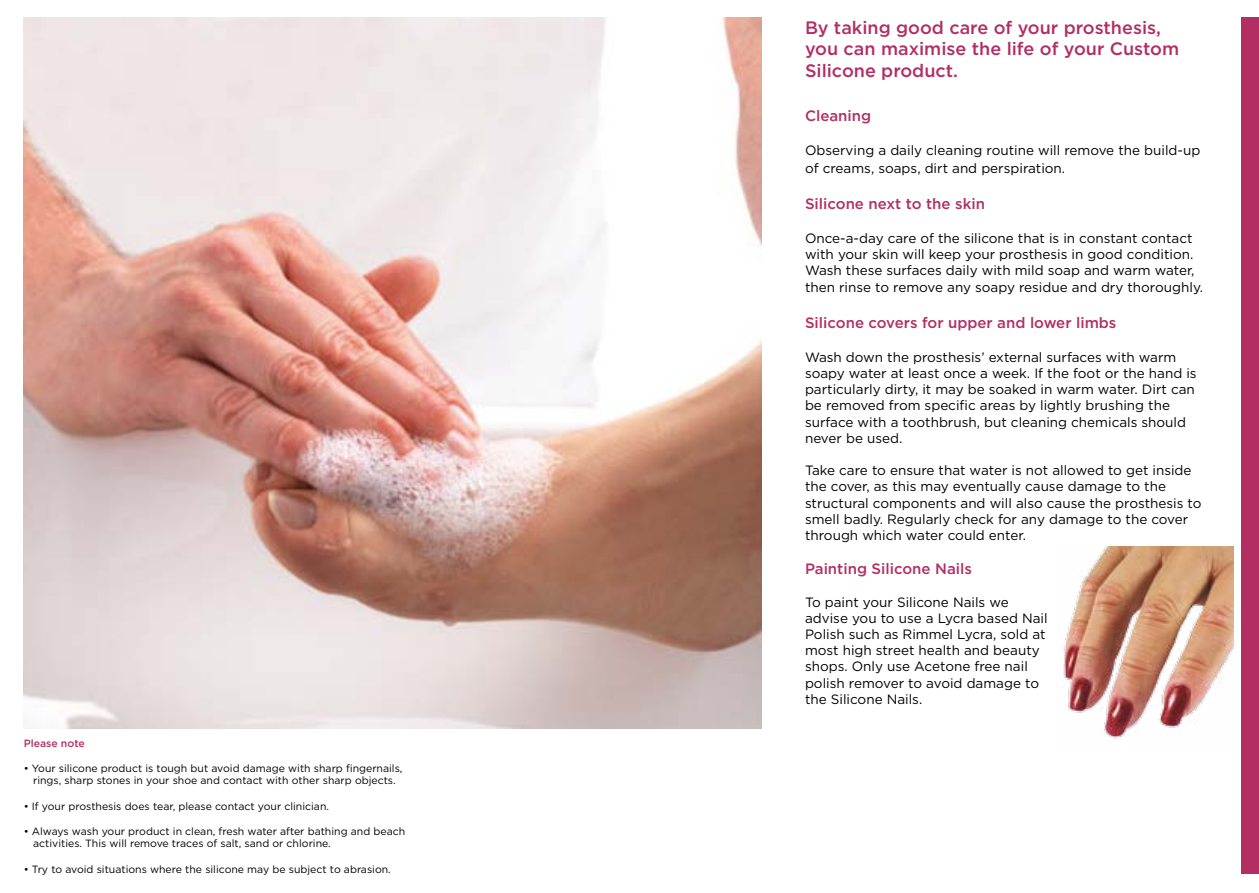
<style>
.page{position:relative;width:1259px;height:893px;background:#fff}
.page>*{position:absolute;margin:0;border:0;box-sizing:border-box;transform-origin:0 0}
.t1{font:500 18px/21.6px "Gotham";color:#b22e63}
.t2{font:500 15px "Gotham";color:#b22e63}
.t3{font:13.5px/16.2px "Gotham";color:#000}
.t4{font:10.5px/12.6px "Gotham";color:#000;text-align:center}
.t5{font:500 10.5px "Gotham";color:#b22e63}
</style>
<div class="page">
<img style="left:24px;top:17px;width:737px;height:712px">
<img style="left:1063px;top:546px;width:170px;height:193px">
<div style="left:1242px;top:17px;width:17px;height:857px;background:#b22e63"></div>
<p class="t5" style="left:24px;top:736px;width:63px">Please note</p>
<p class="t4" style="left:24px;top:762px;width:380px">• Your silicone product is tough but avoid damage with sharp fingernails, rings, sharp stones in your shoe and contact with other sharp objects.</p>
<p class="t4" style="left:24px;top:799px;width:307px">• If your prosthesis does tear, please contact your clinician.</p>
<p class="t4" style="left:33px;top:825px;width:373px;text-align:left;text-indent:-9px">• Always wash your product in clean, fresh water after bathing and beach activities. This will remove traces of salt, sand or chlorine.</p>
<p class="t4" style="left:24px;top:862px;width:369px">• Try to avoid situations where the silicone may be subject to abrasion.</p>
<h1 class="t1" style="left:805px;top:16px;width:376px">By taking good care of your prosthesis, you can maximise the life of your Custom<br>Silicone product.</h1>
<p class="t2" style="left:805px;top:106px;width:68px">Cleaning</p>
<p class="t3" style="left:805px;top:141px;width:397px;line-height:18px">Observing a daily cleaning routine will remove the build-up of creams, soaps, dirt and perspiration.</p>
<p class="t2" style="left:805px;top:194px;width:181px">Silicone next to the skin</p>
<p class="t3" style="left:805px;top:230px;width:400px">Once-a-day care of the silicone that is in constant contact with your skin will keep your prosthesis in good condition.<br>Wash these surfaces daily with mild soap and warm water, then rinse to remove any soapy residue and dry thoroughly.</p>
<p class="t2" style="left:805px;top:312px;width:313px">Silicone covers for upper and lower limbs</p>
<p class="t3" style="left:805px;top:349px;width:393px">Wash down the prosthesis’ external surfaces with warm soapy water at least once a week. If the foot or the hand is particularly dirty, it may be soaked in warm water. Dirt can be removed from specific areas by lightly brushing the surface with a toothbrush, but cleaning chemicals should never be used.</p>
<p class="t3" style="left:805px;top:462px;width:398px">Take care to ensure that water is not allowed to get inside the cover, as this may eventually cause damage to the structural components and will also cause the prosthesis to smell badly. Regularly check for any damage to the cover through which water could enter.</p>
<p class="t2" style="left:805px;top:559px;width:168px">Painting Silicone Nails</p>
<p class="t3" style="left:805px;top:593px;width:244px">To paint your Silicone Nails we advise you to use a Lycra based Nail<br>Polish such as Rimmel Lycra, sold at most high street health and beauty shops. Only use Acetone free nail polish remover to avoid damage to the Silicone Nails.</p>
</div>
